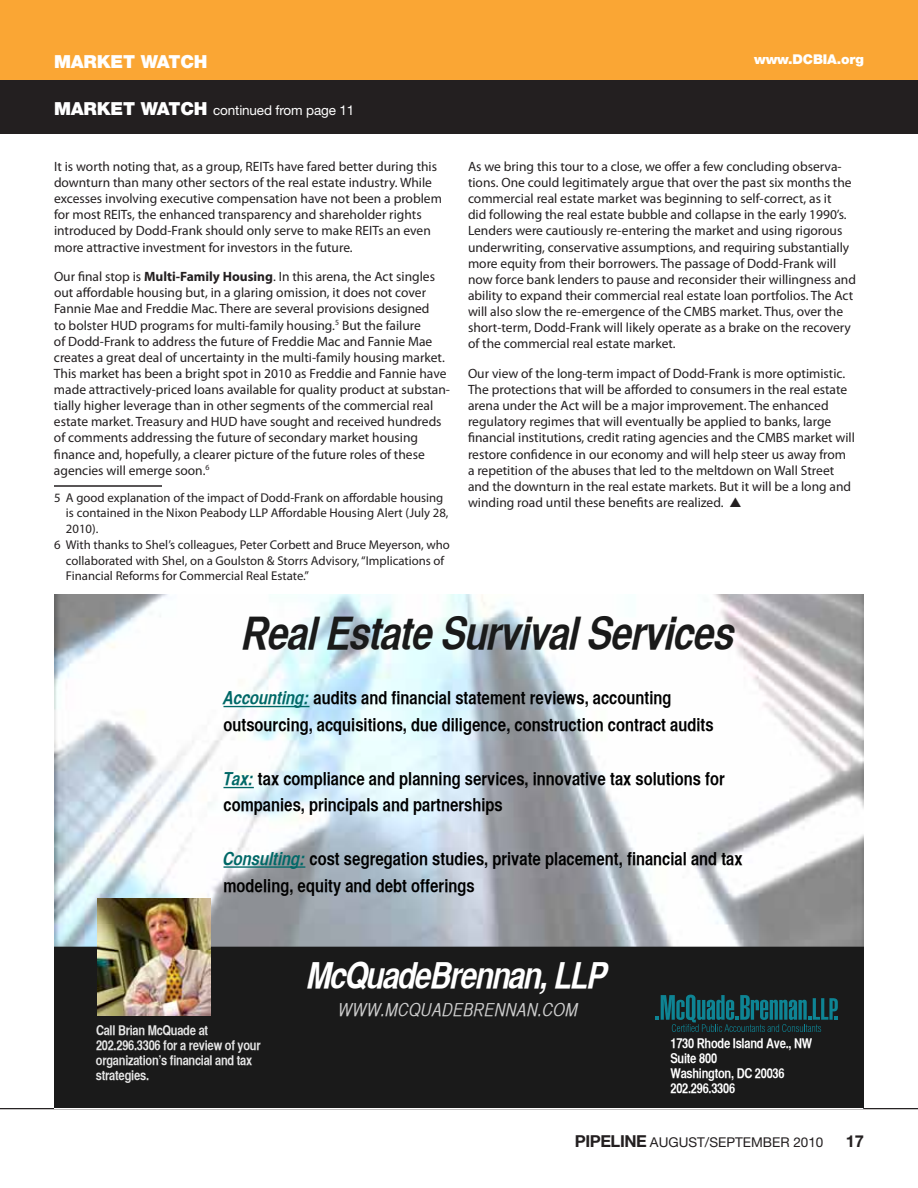
<style>
.page{position:relative;width:918px;height:1188px;background:#fff}
.page>*{position:absolute;margin:0;border:0;box-sizing:border-box;transform-origin:0 0}
.t1{font:italic 700 45px "Helvetica CY";letter-spacing:-.02em;color:#1a1a1a}
.t2{font:italic 700 36px "Helvetica CY";letter-spacing:-.04em;color:#fff}
.t3{font:700 18px/27px "Helvetica CY";color:#000}
.t4{font:italic 18px "Helvetica CY";letter-spacing:.02em;color:#cdcdcd}
.t5{font:900 18px "Helvetica Neue";letter-spacing:-.01em;color:#fff}
.t6{font:700 16.5px "Helvetica Neue";color:#231f20}
.t7{font:13.5px/16px "Myriad Pro";color:#231f20}
.t8{font:700 13.5px/15px "Helvetica CY";letter-spacing:-.02em;color:#e6e6e6}
.t9{font:700 13.5px/15px "Helvetica CY";letter-spacing:-.02em;color:#fff}
.t10{font:13.5px "Helvetica Neue";letter-spacing:-.01em;color:#fff}
.t11{font:13.5px "Helvetica Neue";color:#231f20}
.t12{font:900 13.5px "Helvetica Neue";letter-spacing:-.01em;color:#fff}
.t13{font:12.75px "Myriad Pro";color:#231f20}
.s1{font-weight:900;font-size:18px}
.s2{font-weight:700}
.s3{font-style:italic;color:#006867}
.s4{font-weight:700;font-size:16.5px}
</style>
<div class="page">
<div style="left:0;top:68px;width:918px;height:66px;background:#231f20"></div>
<div style="left:0;top:0;width:918px;height:80px;background:#faa634"></div>
<hr style="left:0;top:1108px;width:918px;height:1px;background:#231f20">
<hr style="left:54px;top:485px;width:108px;height:2px;background:#231f20">
<img style="left:54px;top:595px;width:810px;height:352px">
<hr style="left:224px;top:706px;width:86px;height:1px;background:#006867">
<hr style="left:224px;top:787px;width:30px;height:1px;background:#006867">
<hr style="left:224px;top:866px;width:81px;height:2px;background:#006867">
<div style="left:54px;top:947px;width:810px;height:161px;background:#1a1a1a"></div>
<img style="left:98px;top:898px;width:113px;height:117px">
<div style="left:96px;top:1024px;width:115px;height:15px;background:#1a1a1a"></div>
<div style="left:96px;top:1039px;width:168px;height:15px;background:#1a1a1a"></div>
<div style="left:96px;top:1054px;width:159px;height:15px;background:#1a1a1a"></div>
<div style="left:96px;top:1069px;width:53px;height:15px;background:#1a1a1a"></div>
<svg style="left:656px;top:995px;width:182px;height:37px;background:#14444b"></svg>
<h3 class="t5" style="left:54px;top:51px;width:153px">MARKET WATCH</h3>
<p class="t10" style="left:54px;top:102px;width:302px"><span class="s1">MARKET WATCH</span> continued from page 11</p>
<p class="t7" style="left:54px;top:159px;width:389px">It is worth noting that, as a group, REITs have fared better during this downturn than many other sectors of the real estate industry. While excesses involving executive compensation have not been a problem for most REITs, the enhanced transparency and shareholder rights introduced by Dodd‑Frank should only serve to make REITs an even more attractive investment for investors in the future.</p>
<p class="t7" style="left:54px;top:269px;width:397px">Our final stop is <span class="s2">Multi-Family Housing</span>. In this arena, the Act singles out affordable housing but, in a glaring omission, it does not cover Fannie Mae and Freddie Mac. There are several provisions designed<br>to bolster HUD programs for multi-family housing.<sup>5</sup> But the failure<br>of Dodd‑Frank to address the future of Freddie Mac and Fannie Mae creates a great deal of uncertainty in the multi-family housing market.<br>This market has been a bright spot in 2010 as Freddie and Fannie have made attractively-priced loans available for quality product at substan&shy;tially higher leverage than in other segments of the commercial real estate market. Treasury and HUD have sought and received hundreds of comments addressing the future of secondary market housing finance and, hopefully, a clearer picture of the future roles of these agencies will emerge soon.<sup>6</sup></p>
<p class="t13" style="left:54px;top:491px;width:391px">5 A good explanation of the impact of Dodd-Frank on affordable housing</p>
<p class="t13" style="left:66px;top:506px;width:384px">is contained in the Nixon Peabody LLP Affordable Housing Alert (July 28,</p>
<p class="t13" style="left:66px;top:522px;width:34px">2010).</p>
<p class="t13" style="left:54px;top:538px;width:397px">6 With thanks to Shel’s colleagues, Peter Corbett and Bruce Meyerson, who</p>
<p class="t13" style="left:66px;top:554px;width:380px">collaborated with Shel, on a Goulston &amp; Storrs Advisory, “Implications of</p>
<p class="t13" style="left:66px;top:569px;width:244px">Financial Reforms for Commercial Real Estate.”</p>
<p class="t12" style="left:754px;top:52px;width:111px">www.DCBIA.org</p>
<p class="t7" style="left:468px;top:159px;width:389px">As we bring this tour to a close, we offer a few concluding observa&shy;tions. One could legitimately argue that over the past six months the commercial real estate market was beginning to self-correct, as it<br>did following the real estate bubble and collapse in the early 1990’s.<br>Lenders were cautiously re-entering the market and using rigorous underwriting, conservative assumptions, and requiring substantially more equity from their borrowers. The passage of Dodd-Frank will now force bank lenders to pause and reconsider their willingness and ability to expand their commercial real estate loan portfolios. The Act will also slow the re-emergence of the CMBS market. Thus, over the short-term, Dodd-Frank will likely operate as a brake on the recovery of the commercial real estate market.</p>
<p class="t7" style="left:468px;top:366px;width:388px">Our view of the long-term impact of Dodd-Frank is more optimistic.<br>The protections that will be afforded to consumers in the real estate arena under the Act will be a major improvement. The enhanced regulatory regimes that will eventually be applied to banks, large financial institutions, credit rating agencies and the CMBS market will restore confidence in our economy and will help steer us away from a repetition of the abuses that led to the meltdown on Wall Street and the downturn in the real estate markets. But it will be a long and winding road until these benefits are realized. ▲</p>
<h1 class="t1" style="left:243px;top:616px;width:494px">Real Estate Survival Services</h1>
<h3 class="t3" style="left:223px;top:686px;width:492px"><span class="s3">Accounting:</span> audits and financial statement reviews, accounting outsourcing, acquisitions, due diligence, construction contract audits</h3>
<h3 class="t3" style="left:223px;top:768px;width:503px;line-height:25.5px"><span class="s3">Tax:</span> tax compliance and planning services, innovative tax solutions for companies, principals and partnerships</h3>
<h3 class="t3" style="left:223px;top:847px;width:521px"><span class="s3">Consulting:</span> cost segregation studies, private placement, financial and tax modeling, equity and debt offerings</h3>
<p class="t8" style="left:96px;top:1024px;width:166px">Call Brian McQuade at<br>202.296.3306 for a review of your organization’s financial and tax strategies.</p>
<h2 class="t2" style="left:308px;top:961px;width:301px">McQuadeBrennan, LLP</h2>
<h3 class="t4" style="left:338px;top:1000px;width:241px">WWW.MCQUADEBRENNAN.COM</h3>
<p class="t9" style="left:670px;top:1037px;width:143px">1730 Rhode Island Ave., NW<br>Suite 800<br>Washington, DC 20036<br>202.296.3306</p>
<p class="t11" style="left:575px;top:1134px;width:250px"><span class="s4">PIPELINE</span> August/Septem ber 2010</p>
<p class="t6" style="left:846px;top:1131px;width:20px">17</p>
</div>
